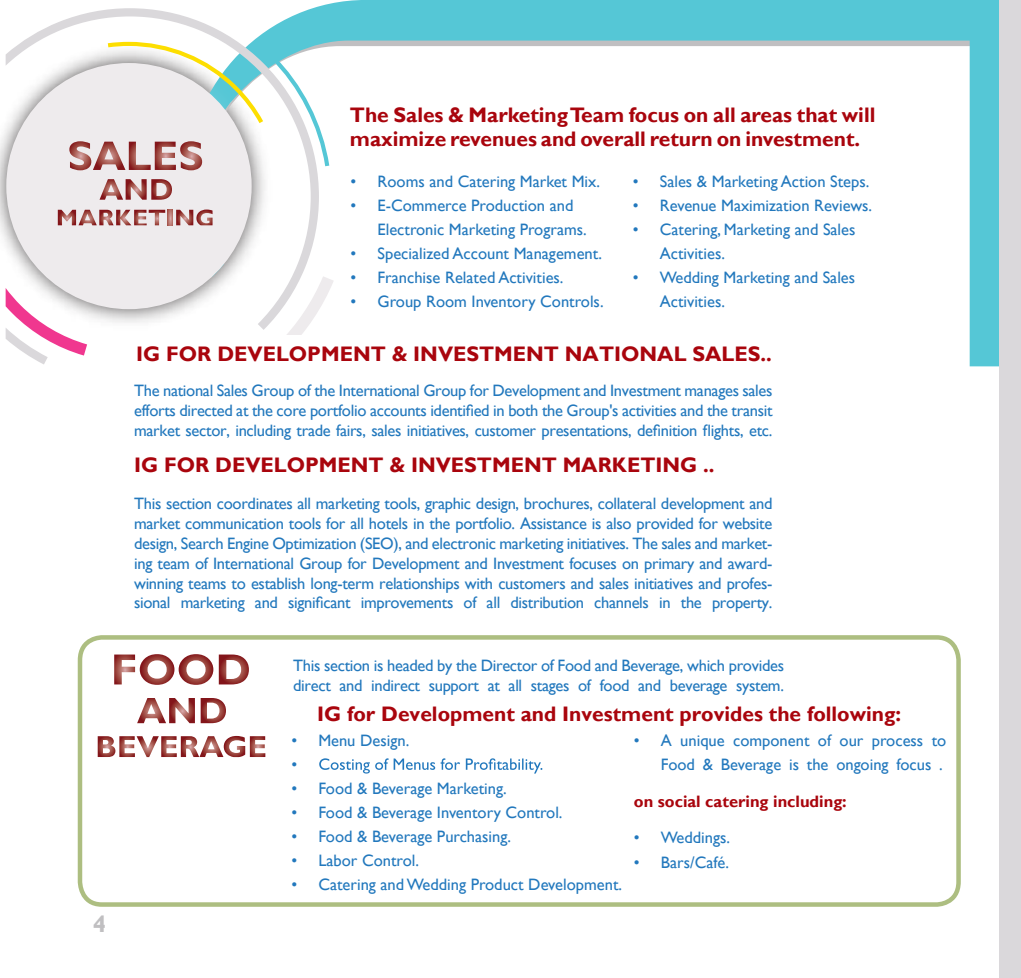
<style>
.page{position:relative;width:1021px;height:978px;background:#fff}
.page>*{position:absolute;margin:0;border:0;box-sizing:border-box;transform-origin:0 0}
.t1{font:700 24px "Gill Sans";color:#c0bfc1}
.t2{font:700 21px/24px "Gill Sans";color:#a9050d}
.t3{font:16.5px/19.8px "Gill Sans";color:#2278bd}
.t4{font:16.5px/19.8px "Gill Sans";letter-spacing:-.02em;color:#2278bd}
.t5{font:700 16.5px "Gill Sans";color:#a9050d}
</style>
<div class="page">
<svg style="left:314px;top:0;width:685px;height:366px"></svg>
<svg style="left:287px;top:276px;width:47px;height:88px"></svg>
<svg style="left:30px;top:8px;width:289px;height:322px"></svg>
<svg style="left:6px;top:336px;width:81px;height:28px"></svg>
<img style="left:0;top:37px;width:278px;height:299px">
<div style="left:6px;top:63px;width:246px;height:246px;background:#eeebed;border-radius:50%"></div>
<div style="left:232px;top:335px;width:88px;height:37px;background:#fff"></div>
<svg style="left:319px;top:758px;width:223px;height:16px"></svg>
<svg style="left:114px;top:654px;width:99px;height:31px"></svg>
<svg style="left:219px;top:655px;width:30px;height:29px"></svg>
<svg style="left:137px;top:698px;width:58px;height:25px"></svg>
<svg style="left:201px;top:698px;width:25px;height:25px"></svg>
<svg style="left:98px;top:736px;width:167px;height:21px"></svg>
<svg style="left:69px;top:42px;width:260px;height:128px"></svg>
<svg style="left:99px;top:179px;width:73px;height:21px"></svg>
<svg style="left:58px;top:210px;width:107px;height:15px"></svg>
<svg style="left:168px;top:210px;width:4px;height:15px"></svg>
<svg style="left:176px;top:210px;width:36px;height:15px"></svg>
<div style="left:999px;top:0;width:21px;height:978px;background:#dad8db"></div>
<div style="left:78px;top:635px;width:882px;height:272px;border:4px solid #adbe81;border-radius:22px"></div>
<h1 class="t1" style="left:93px;top:910px;width:15px">4</h1>
<p class="t2" style="left:350px;top:103px;width:527px">The Sales &amp; MarketingTeam focus on all areas that will maximize revenues and overall return on investment.</p>
<p class="t3" style="left:350px;top:172px;width:251px">• Rooms and Catering Market Mix.</p>
<p class="t3" style="left:377px;top:193px;width:211px;line-height:24px;text-indent:-27px">• E-Commerce Production and<br>Electronic Marketing Programs.</p>
<p class="t3" style="left:350px;top:244px;width:253px">• Specialized Account Management.</p>
<p class="t3" style="left:350px;top:268px;width:214px">• Franchise Related Activities.</p>
<p class="t3" style="left:350px;top:292px;width:254px">• Group Room Inventory Controls.</p>
<p class="t3" style="left:632px;top:172px;width:238px">• Sales &amp; Marketing Action Steps.</p>
<p class="t3" style="left:632px;top:196px;width:241px">• Revenue Maximization Reviews.</p>
<p class="t3" style="left:659px;top:218px;width:197px;line-height:24px;text-indent:-27px">• Catering, Marketing and Sales<br>Activities.</p>
<p class="t3" style="left:659px;top:266px;width:197px;line-height:24px;text-indent:-27px">• Wedding Marketing and Sales<br>Activities.</p>
<p class="t2" style="left:136px;top:343px;width:637px">IG FOR DEVELOPMENT &amp; INVESTMENT NATIONAL SALES..</p>
<p class="t3" style="left:134px;top:381px;width:640px;text-align:justify">The national Sales Group of the International Group for Development and Investment manages sales efforts directed at the core portfolio accounts identified in both the Group's activities and the transit market sector, including trade fairs, sales initiatives, customer presentations, definition flights, etc.</p>
<p class="t2" style="left:134px;top:453px;width:582px">IG FOR DEVELOPMENT &amp; INVESTMENT MARKETING ..</p>
<p class="t3" style="left:134px;top:494px;width:640px;text-align:justify">This section coordinates all marketing tools, graphic design, brochures, collateral development and market communication tools for all hotels in the portfolio. Assistance is also provided for website design, Search Engine Optimization (SEO), and electronic marketing initiatives. The sales and market&shy;ing team of International Group for Development and Investment focuses on primary and award&shy;winning teams to establish long-term relationships with customers and sales initiatives and profes&shy;sional marketing and significant improvements of all distribution channels in the property.</p>
<p class="t4" style="left:293px;top:656px;width:492px">This section is headed by the Director of Food and Beverage, which provides direct and indirect support at all stages of food and beverage system.</p>
<p class="t2" style="left:317px;top:702px;width:585px">IG for Development and Investment provides the following:</p>
<p class="t3" style="left:291px;top:728px;width:119px;line-height:24px">• Menu Design. •</p>
<p class="t3" style="left:291px;top:779px;width:217px">• Food &amp; Beverage Marketing.</p>
<p class="t3" style="left:291px;top:803px;width:273px">• Food &amp; Beverage Inventory Control.</p>
<p class="t3" style="left:291px;top:827px;width:221px">• Food &amp; Beverage Purchasing.</p>
<p class="t3" style="left:291px;top:851px;width:129px">• Labor Control.</p>
<p class="t3" style="left:291px;top:875px;width:332px">• Catering andWedding Product Development.</p>
<p class="t3" style="left:634px;top:728px;width:314px;line-height:24px;text-align:right">• A unique component of our process to<br>Food &amp; Beverage is the ongoing focus .</p>
<p class="t5" style="left:634px;top:791px;width:214px">on social catering including:</p>
<p class="t3" style="left:634px;top:828px;width:98px">• Weddings.</p>
<p class="t3" style="left:634px;top:852px;width:97px">• Bars/Café.</p>
</div>
